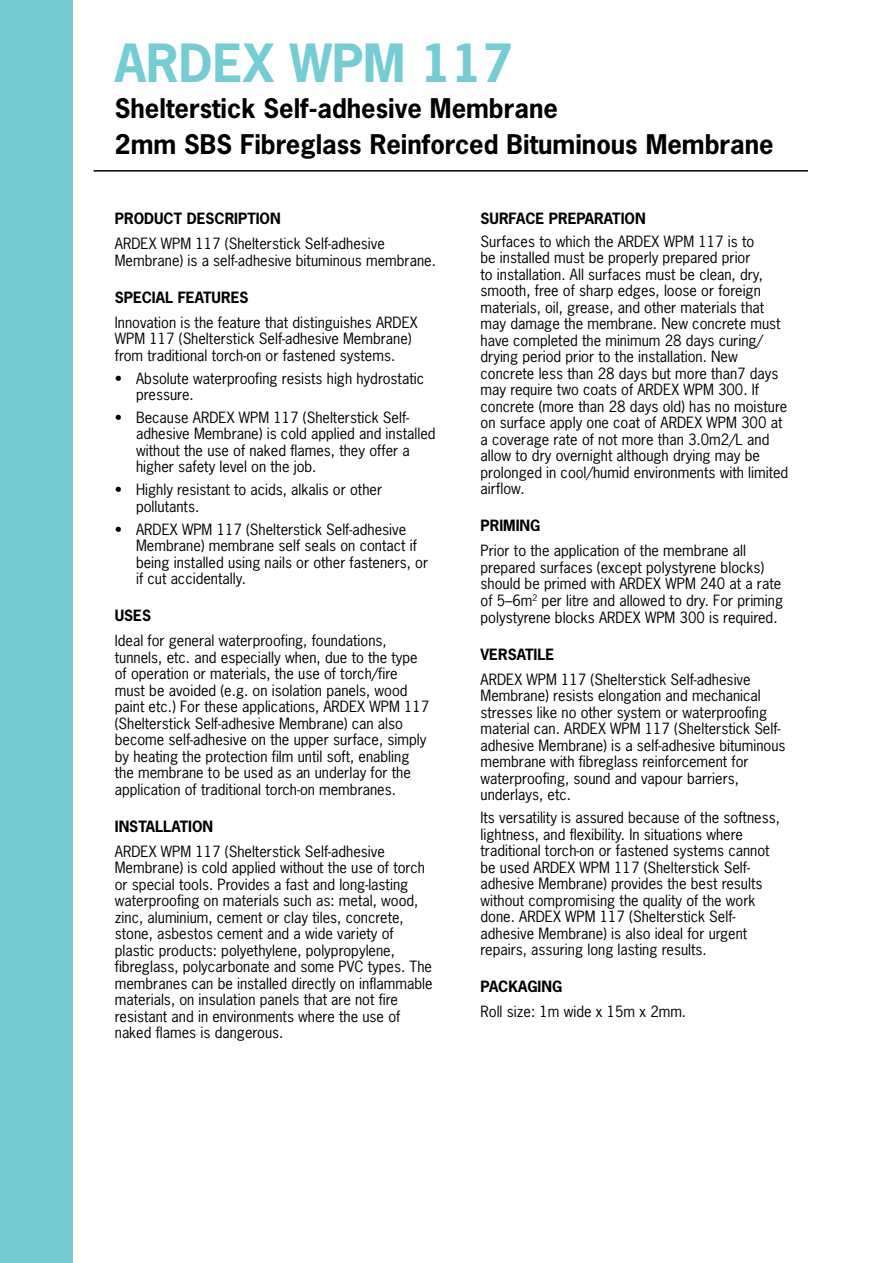
<style>
.page{position:relative;width:893px;height:1263px;background:#fff}
.page>*{position:absolute;margin:0;border:0;box-sizing:border-box;transform-origin:0 0}
.t1{font:700 49.5px "News Gothic Std";color:#75ccd3}
.t2{font:700 25.5px/36px "News Gothic Std";color:#000}
.t3{font:14.7px/16.5px "News Gothic Std";color:#000}
.t4{font:700 14.7px "News Gothic Std";color:#000}
</style>
<div class="page">
<div style="left:0;top:0;width:72px;height:1263px;background:#75ccd3"></div>
<hr style="left:94px;top:170px;width:714px;height:2px;background:#000">
<h1 class="t1" style="left:115px;top:30px;width:400px">ARDEX WPM 117</h1>
<h2 class="t2" style="left:115px;top:90px;width:660px">Shelterstick Self-adhesive Membrane<br>2mm SBS Fibreglass Reinforced Bituminous Membrane</h2>
<p class="t4" style="left:115px;top:209px;width:167px">PRODUCT DESCRIPTION</p>
<p class="t3" style="left:115px;top:235px;width:323px">ARDEX WPM 117 (Shelterstick Self-adhesive<br>Membrane) is a self-adhesive bituminous membrane.</p>
<p class="t4" style="left:115px;top:287px;width:135px">SPECIAL FEATURES</p>
<p class="t3" style="left:115px;top:314px;width:304px">Innovation is the feature that distinguishes ARDEX<br>WPM 117 (Shelterstick Self-adhesive Membrane) from traditional torch-on or fastened systems.</p>
<p class="t3" style="left:136px;top:370px;width:290px;text-indent:-21px">• Absolute waterproofing resists high hydrostatic pressure.</p>
<p class="t3" style="left:136px;top:409px;width:301px;text-indent:-21px">• Because ARDEX WPM 117 (Shelterstick Self&shy;adhesive Membrane) is cold applied and installed without the use of naked flames, they offer a higher safety level on the job.</p>
<p class="t3" style="left:136px;top:481px;width:248px;text-indent:-21px">• Highly resistant to acids, alkalis or other pollutants.</p>
<p class="t3" style="left:136px;top:521px;width:294px;text-indent:-21px">• ARDEX WPM 117 (Shelterstick Self-adhesive Membrane) membrane self seals on contact if being installed using nails or other fasteners, or if cut accidentally.</p>
<p class="t4" style="left:115px;top:606px;width:38px">USES</p>
<p class="t3" style="left:115px;top:632px;width:316px">Ideal for general waterproofing, foundations, tunnels, etc. and especially when, due to the type of operation or materials, the use of torch/fire must be avoided (e.g. on isolation panels, wood paint etc.) For these applications, ARDEX WPM 117 (Shelterstick Self-adhesive Membrane) can also become self-adhesive on the upper surface, simply by heating the protection film until soft, enabling the membrane to be used as an underlay for the application of traditional torch-on membranes.</p>
<p class="t4" style="left:115px;top:817px;width:100px">INSTALLATION</p>
<p class="t3" style="left:115px;top:843px;width:319px">ARDEX WPM 117 (Shelterstick Self-adhesive Membrane) is cold applied without the use of torch or special tools. Provides a fast and long-lasting waterproofing on materials such as: metal, wood, zinc, aluminium, cement or clay tiles, concrete, stone, asbestos cement and a wide variety of plastic products: polyethylene, polypropylene, fibreglass, polycarbonate and some PVC types. The membranes can be installed directly on inflammable materials, on insulation panels that are not fire resistant and in environments where the use of naked flames is dangerous.</p>
<p class="t4" style="left:480px;top:209px;width:167px">SURFACE PREPARATION</p>
<p class="t3" style="left:480px;top:233px;width:309px">Surfaces to which the ARDEX WPM 117 is to<br>be installed must be properly prepared prior<br>to installation. All surfaces must be clean, dry, smooth, free of sharp edges, loose or foreign materials, oil, grease, and other materials that may damage the membrane. New concrete must have completed the minimum 28 days curing/ drying period prior to the installation. New concrete less than 28 days but more than7 days may require two coats of ARDEX WPM 300. If concrete (more than 28 days old) has no moisture on surface apply one coat of ARDEX WPM 300 at a coverage rate of not more than 3.0m2/L and allow to dry overnight although drying may be prolonged in cool/humid environments with limited airflow.</p>
<p class="t4" style="left:480px;top:516px;width:61px">PRIMING</p>
<p class="t3" style="left:480px;top:542px;width:304px">Prior to the application of the membrane all prepared surfaces (except polystyrene blocks) should be primed with ARDEX WPM 240 at a rate of 5–6m<sup>2</sup> per litre and allowed to dry. For priming polystyrene blocks ARDEX WPM 300 is required.</p>
<p class="t4" style="left:480px;top:644px;width:75px">VERSATILE</p>
<p class="t3" style="left:480px;top:671px;width:307px">ARDEX WPM 117 (Shelterstick Self-adhesive Membrane) resists elongation and mechanical stresses like no other system or waterproofing material can. ARDEX WPM 117 (Shelterstick Self&shy;adhesive Membrane) is a self-adhesive bituminous membrane with fibreglass reinforcement for waterproofing, sound and vapour barriers, underlays, etc.</p>
<p class="t3" style="left:480px;top:809px;width:301px">Its versatility is assured because of the softness, lightness, and flexibility. In situations where traditional torch-on or fastened systems cannot be used ARDEX WPM 117 (Shelterstick Self&shy;adhesive Membrane) provides the best results without compromising the quality of the work done. ARDEX WPM 117 (Shelterstick Self&shy;adhesive Membrane) is also ideal for urgent repairs, assuring long lasting results.</p>
<p class="t4" style="left:480px;top:977px;width:83px">PACKAGING</p>
<p class="t3" style="left:480px;top:1003px;width:207px">Roll size: 1m wide x 15m x 2mm.</p>
</div>
